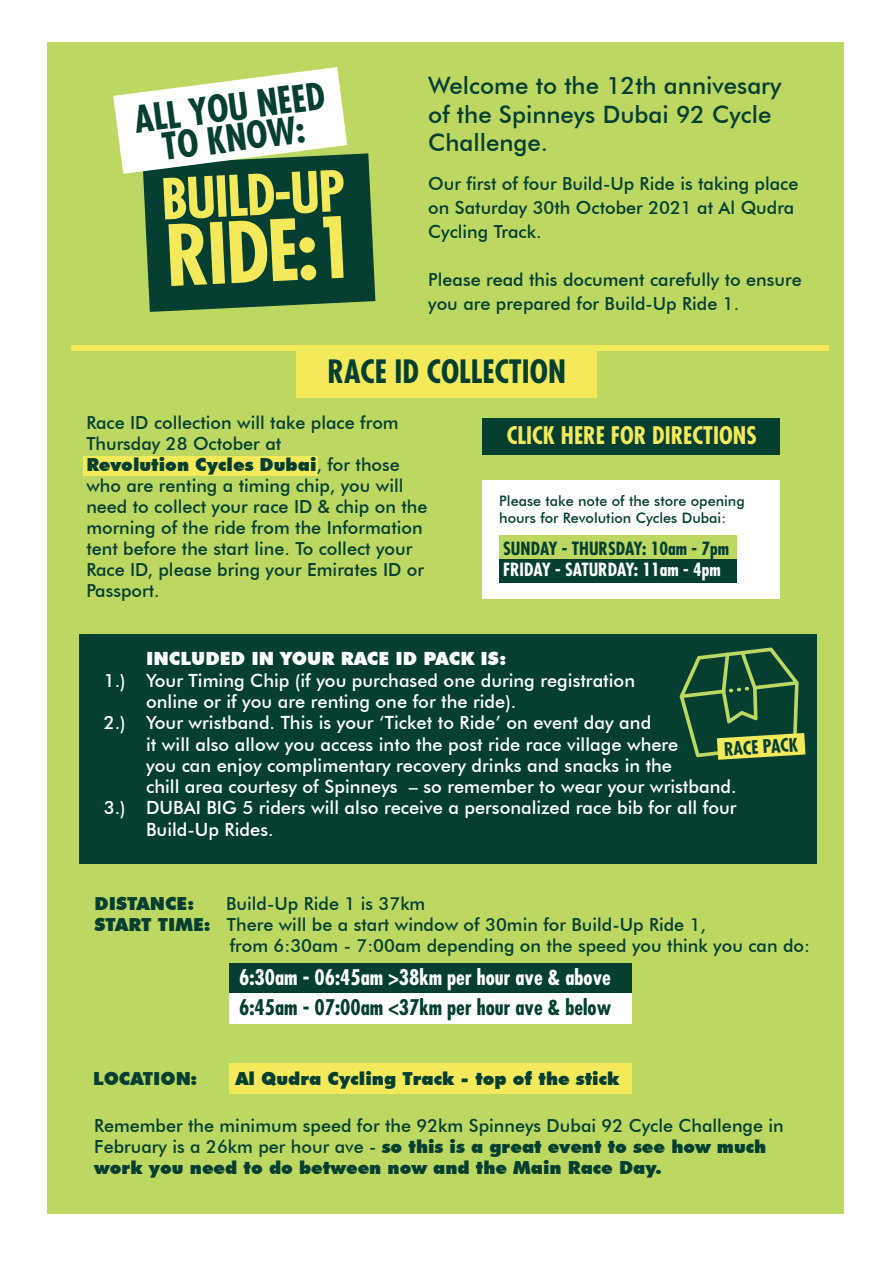
<style>
.page{position:relative;width:893px;height:1263px;background:#fff}
.page>*{position:absolute;margin:0;border:0;box-sizing:border-box;transform-origin:0 0}
.t1{font:700 condensed 82.05px "Futura Std";color:#f3e95a}
.t2{font:700 condensed 54.9px "Futura Std";color:#f3e95a}
.t3{font:700 condensed 36.3px/30.8px "Futura Std";color:#043f32;text-align:center}
.t4{font:700 condensed 31.35px "Futura Std";color:#043f32}
.t5{font:500 24px/28.8px "Futura BT";color:#043f32}
.t6{font:700 condensed 23.7px "Futura Std";color:#f3e95a}
.t7{font:700 condensed 21px "Futura Std";color:#fff}
.t8{font:700 condensed 21px "Futura Std";color:#043f32}
.t9{font:500 18.3px/21.3px "Futura BT";color:#fff}
.t10{font:900 18.3px "Futura BT";color:#fff}
.t11{font:700 condensed 18.15px "Futura Std";color:#043f32}
.t12{font:500 18px/21px "Futura BT";color:#043f32}
.t13{font:900 18px "Futura BT";color:#043f32}
.t14{font:700 condensed 17.7px "Futura Std";color:#043f32}
.t15{font:700 condensed 17.7px "Futura Std";color:#fff}
.t16{font:500 14.4px/16.8px "Futura BT";color:#043f32}
.s1{font-weight:900}
</style>
<div class="page">
<div style="left:48px;top:42px;width:796px;height:1171px;background:#bdd862"></div>
<svg style="left:113px;top:67px;width:262px;height:245px"></svg>
<div style="left:296px;top:345px;width:301px;height:53px;background:#f3e95a"></div>
<div style="left:79px;top:635px;width:738px;height:229px;background:#043f32"></div>
<div style="left:482px;top:418px;width:297px;height:36px;background:#043f32"></div>
<div style="left:72px;top:345px;width:757px;height:6px;background:#f3e95a"></div>
<div style="left:482px;top:480px;width:297px;height:118px;background:#fff"></div>
<div style="left:499px;top:535px;width:238px;height:24px;background:#bdd862"></div>
<div style="left:499px;top:559px;width:238px;height:24px;background:#043f32"></div>
<div style="left:83px;top:456px;width:234px;height:20px;background:#f3e95a"></div>
<svg style="left:680px;top:647px;width:125px;height:113px"></svg>
<div style="left:229px;top:964px;width:403px;height:30px;background:#043f32"></div>
<div style="left:229px;top:994px;width:403px;height:30px;background:#fff"></div>
<div style="left:229px;top:1063px;width:403px;height:31px;background:#f3e95a"></div>
<h3 class="t3" style="left:133px;top:104px;width:194px;rotate:-7deg">ALL YOU NEED<br>TO KNOW:</h3>
<h2 class="t2" style="left:159px;top:166px;width:186px;rotate:-3deg">BUILD-UP</h2>
<h1 class="t1" style="left:163px;top:205px;width:192px;rotate:-3deg">RIDE:1</h1>
<h3 class="t5" style="left:428px;top:71px;width:355px">Welcome to the 12th annivesary of the Spinneys Dubai 92 Cycle<br>Challenge.</h3>
<p class="t12" style="left:428px;top:172px;width:372px;line-height:24px">Our first of four Build-Up Ride is taking place on Saturday 30th October 2021 at Al Qudra<br>Cycling Track.</p>
<p class="t12" style="left:428px;top:268px;width:375px;line-height:24px">Please read this document carefully to ensure you are prepared for Build-Up Ride 1.</p>
<h3 class="t4" style="left:327px;top:352px;width:240px">RACE ID COLLECTION</h3>
<p class="t12" style="left:86px;top:412px;width:343px">Race ID collection will take place from Thursday 28 October at<br><span class="s1">Revolution Cycles Dubai</span>, for those who are renting a timing chip, you will need to collect your race ID &amp; chip on the morning of the ride from the Information tent before the start line. To collect your Race ID, please bring your Emirates ID or Passport.</p>
<h3 class="t6" style="left:507px;top:421px;width:251px">CLICK HERE FOR DIRECTIONS</h3>
<p class="t16" style="left:499px;top:493px;width:247px">Please take note of the store opening hours for Revolution Cycles Dubai:</p>
<p class="t14" style="left:503px;top:537px;width:227px">SUNDAY - THURSDAY: 10am - 7pm</p>
<p class="t15" style="left:503px;top:559px;width:219px">FRIDAY - SATURDAY: 11am - 4pm</p>
<p class="t9" style="left:104px;top:669px;width:24px">1.)</p>
<p class="t9" style="left:104px;top:712px;width:24px">2.)</p>
<p class="t9" style="left:104px;top:797px;width:24px">3.)</p>
<p class="t10" style="left:146px;top:648px;width:362px">INCLUDED IN YOUR RACE ID PACK IS:</p>
<p class="t9" style="left:146px;top:669px;width:592px">Your Timing Chip (if you purchased one during registration<br>online or if you are renting one for the ride).<br>Your wristband. This is your ‘Ticket to Ride’ on event day and<br>it will also allow you access into the post ride race village where<br>you can enjoy complimentary recovery drinks and snacks in the<br>chill area courtesy of Spinneys – so remember to wear your wristband.<br>DUBAI BIG 5 riders will also receive a personalized race bib for all four Build-Up Rides.</p>
<p class="t11" style="left:723px;top:738px;width:76px;rotate:-3deg">RACE PACK</p>
<p class="t13" style="left:95px;top:893px;width:101px">DISTANCE:</p>
<p class="t12" style="left:226px;top:893px;width:201px">Build-Up Ride 1 is 37km</p>
<p class="t12" style="left:95px;top:914px;width:613px"><span class="s1">START TIME:</span> There will be a start window of 30min for Build-Up Ride 1,</p>
<p class="t12" style="left:230px;top:935px;width:582px">from 6:30am - 7:00am depending on the speed you think you can do:</p>
<p class="t7" style="left:239px;top:964px;width:373px">6:30am - 06:45am &gt;38km per hour ave &amp; above</p>
<p class="t8" style="left:239px;top:994px;width:374px">6:45am - 07:00am &lt;37km per hour ave &amp; below</p>
<p class="t13" style="left:93px;top:1068px;width:106px">LOCATION:</p>
<p class="t13" style="left:235px;top:1068px;width:385px">Al Qudra Cycling Track - top of the stick</p>
<p class="t12" style="left:94px;top:1115px;width:691px">Remember the minimum speed for the 92km Spinneys Dubai 92 Cycle Challenge in<br>February is a 26km per hour ave - <span class="s1">so this is a great event to see how much work you need to do between now and the Main Race Day.</span></p>
</div>
